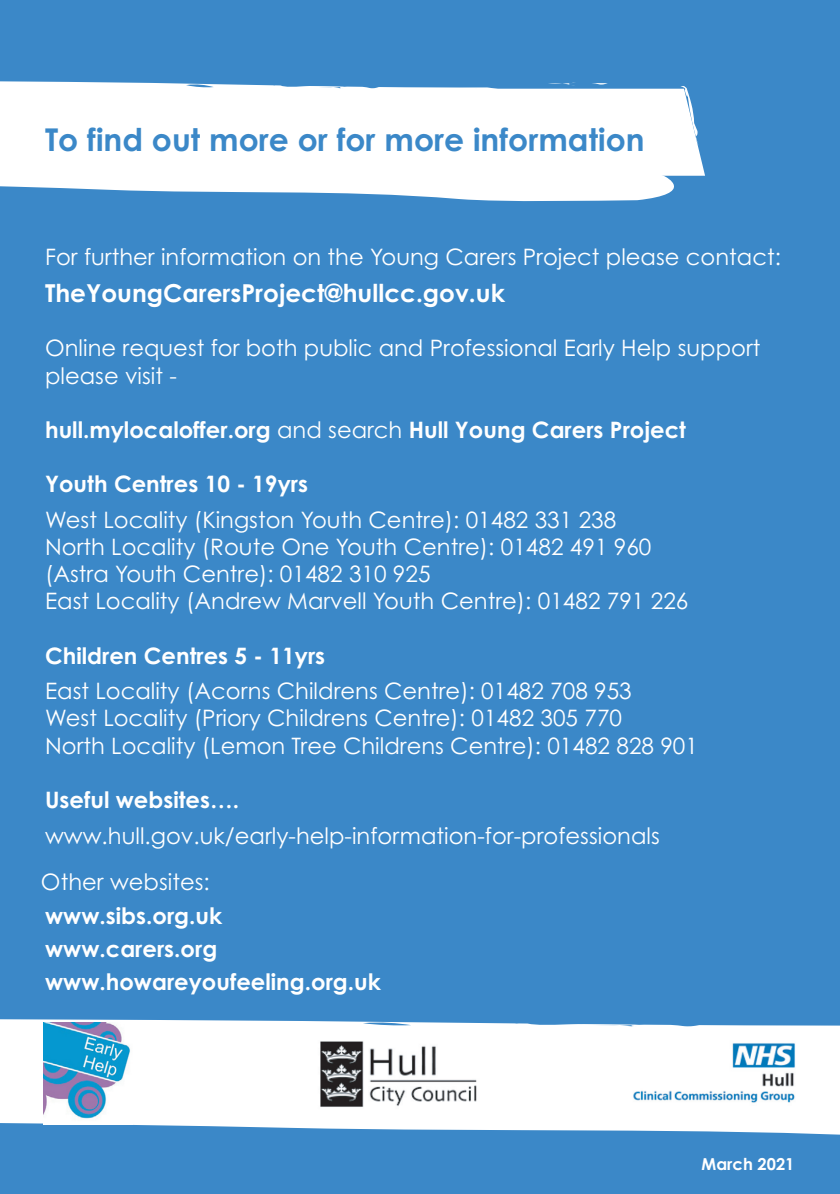
<style>
.page{position:relative;width:840px;height:1194px;background:#3b88c8}
.page>*{position:absolute;margin:0;border:0;box-sizing:border-box;transform-origin:0 0}
.t1{font:700 31.4px "Century Gothic";color:#3b88c8}
.t2{font:700 24.8px "Century Gothic";color:#fff}
.t3{font:22.6px/27.2px "Century Gothic";color:#fff}
.t4{font:700 22.6px/33px "Century Gothic";color:#fff}
.t5{font:700 16.4px "Century Gothic";color:#fff}
.s1{font-weight:400}
.s2{font-weight:700}
</style>
<div class="page">
<svg style="left:0;top:1019px;width:840px;height:116px;fill:#fff"></svg>
<svg style="left:581px;top:1024px;width:51px;height:2px"></svg>
<svg style="left:0;top:81px;width:697px;height:121px;fill:#fff"></svg>
<svg style="left:311px;top:86px;width:29px;height:2px"></svg>
<img style="left:315px;top:1029px;width:168px;height:84px">
<img style="left:630px;top:1036px;width:166px;height:70px">
<img style="left:44px;top:1023px;width:89px;height:102px">
<p class="t1" style="left:45px;top:128px;width:601px">To find out more or for more information</p>
<p class="t3" style="left:45px;top:245px;width:737px">For further information on the Young Carers Project please contact:</p>
<p class="t2" style="left:45px;top:284px;width:461px">TheYoungCarersProject@hullcc.gov.uk</p>
<p class="t3" style="left:45px;top:337px;width:717px">Online request for both public and Professional Early Help support please visit -</p>
<p class="t4" style="left:45px;top:416px;width:642px">hull.mylocaloffer.org <span class="s1">and search</span> Hull Young Carers Project</p>
<p class="t3" style="left:45px;top:469px;width:573px;line-height:35.4px"><span class="s2">Youth Centres 10 - 19yrs<br></span>West Locality (Kingston Youth Centre): 01482 331 238</p>
<p class="t3" style="left:45px;top:535px;width:645px">North Locality (Route One Youth Centre): 01482 491 960 (Astra Youth Centre : 01482 310 925<br>East Locality (Andrew Marvell Youth Centre): 01482 791 226</p>
<p class="t3" style="left:45px;top:640px;width:588px;line-height:35.4px"><span class="s2">Children Centres 5 - 11yrs<br></span>East Locality (Acorns Childrens Centre): 01482 708 953</p>
<p class="t3" style="left:45px;top:707px;width:654px">West Locality (Priory Childrens Centre): 01482 305 770<br>North Locality (Lemon Tree Childrens Centre): 01482 828 901</p>
<p class="t3" style="left:45px;top:784px;width:616px;line-height:35.4px"><span class="s2">Useful websites…. </span>www.hull.gov.uk/early-help-information-for-professionals</p>
<p class="t3" style="left:259px;top:563px;width:10px">)</p>
<p class="t3" style="left:41px;top:871px;width:170px">Other websites:</p>
<p class="t4" style="left:45px;top:902px;width:179px">www.sibs.org.uk</p>
<p class="t4" style="left:45px;top:935px;width:337px">www.carers.org www.howareyoufeeling.org.uk</p>
<p class="t5" style="left:701px;top:1157px;width:94px">March 2021</p>
</div>
